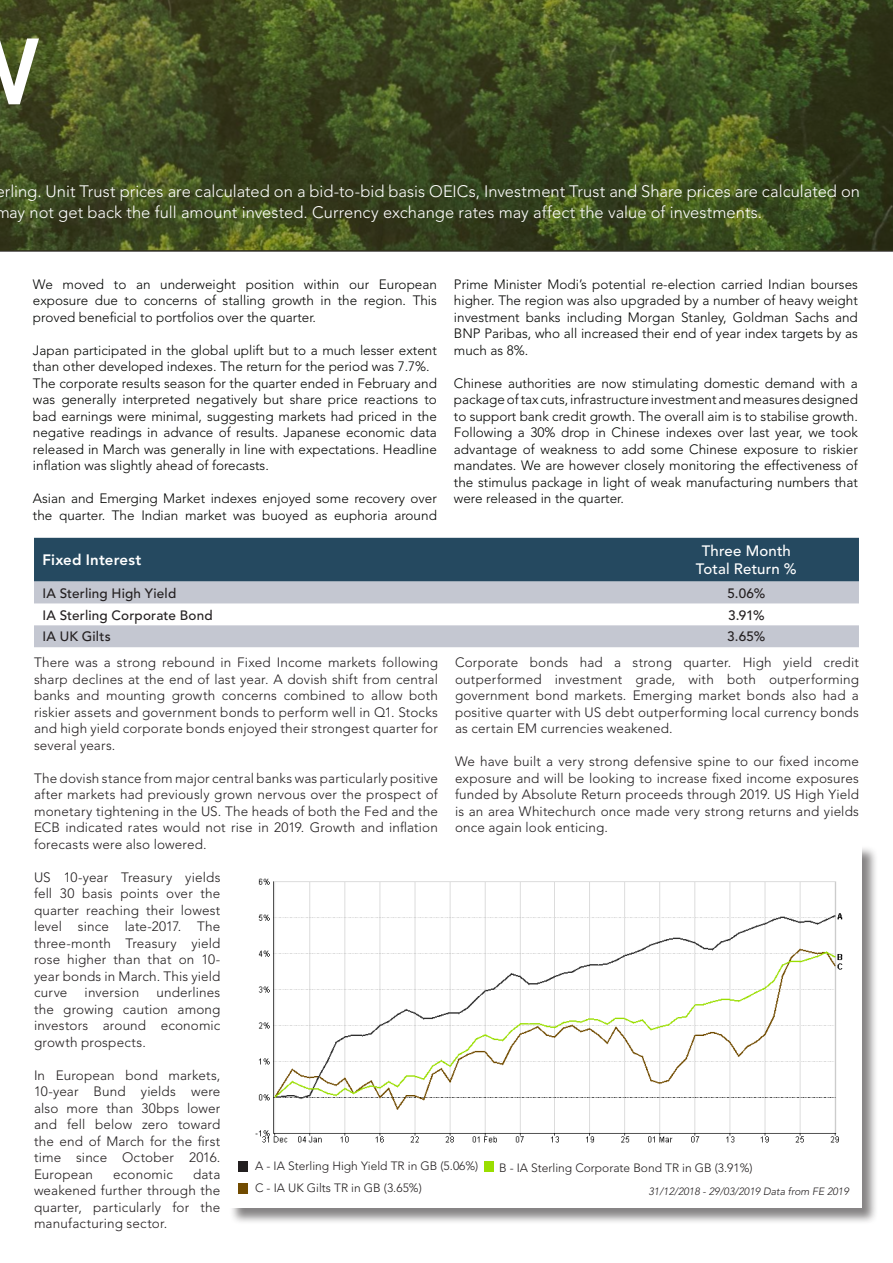
<style>
.page{position:relative;width:893px;height:1263px;background:#fff}
.page>*{position:absolute;margin:0;border:0;box-sizing:border-box;transform-origin:0 0}
.t1{font:300 16.5px/21px "Avenir LT Std";color:#fff}
.t2{font:500 15px/18px "Avenir LT Std";letter-spacing:.01em;color:#fff;text-align:center}
.t3{font:800 15px "Avenir LT Std";letter-spacing:.01em;color:#fff}
.t4{font:300 13.5px/16.5px "Avenir LT Std";letter-spacing:.01em;color:#231f20;text-align:justify}
.t5{font:300 13.5px/16.5px "Avenir LT Std";color:#040503;text-align:justify}
.t6{font:500 13.5px "Avenir LT Std";letter-spacing:.01em;color:#231f20}
.t7{font:300 12px "Avenir LT Std";color:#231f20}
.t8{font:italic 300 10.5px "Avenir LT Std";color:#231f20}
</style>
<div class="page">
<svg style="left:0;top:0;width:893px;height:251px;background:#3e4a1f"></svg>
<div style="left:229px;top:845px;width:649px;height:379px;background:#231f20;opacity:.55"></div>
<div style="left:229px;top:845px;width:632px;height:363px;background:#fff"></div>
<div style="left:239px;top:1161px;width:9px;height:10px;background:#231f20"></div>
<div style="left:239px;top:1183px;width:9px;height:11px;background:#714b00"></div>
<img style="left:255px;top:878px;width:588px;height:265px">
<div style="left:485px;top:1161px;width:9px;height:11px;background:#9ade00"></div>
<div style="left:34px;top:538px;width:825px;height:44px;background:#254960"></div>
<svg style="left:34px;top:582px;width:825px;height:65px;fill:#c4c7d1"></svg>
<p class="t1" style="left:-5px;top:181px;width:866px">erling. Unit Trust prices are calculated on a bid-to-bid basis OEICs, Investment Trust and Share prices are calculated on may not get back the full amount invested. Currency exchange rates may affect the value of investments.</p>
<p class="t5" style="left:33px;top:276px;width:405px">We moved to an underweight position within our European exposure due to concerns of stalling growth in the region. This proved beneficial to portfolios over the quarter.</p>
<p class="t5" style="left:33px;top:342px;width:405px;text-align:left">Japan participated in the global uplift but to a much lesser extent than other developed indexes. The return for the period was 7.7%.<br>The corporate results season for the quarter ended in February and was generally interpreted negatively but share price reactions to bad earnings were minimal, suggesting markets had priced in the negative readings in advance of results. Japanese economic data released in March was generally in line with expectations. Headline inflation was slightly ahead of forecasts.</p>
<p class="t5" style="left:33px;top:490px;width:405px">Asian and Emerging Market indexes enjoyed some recovery over the quarter. The Indian market was buoyed as euphoria around</p>
<p class="t3" style="left:43px;top:551px;width:100px">Fixed Interest</p>
<p class="t2" style="left:696px;top:542px;width:102px">Three Month<br>Total Return %</p>
<p class="t6" style="left:43px;top:585px;width:135px">IA Sterling High Yield</p>
<p class="t6" style="left:727px;top:585px;width:39px">5.06%</p>
<p class="t6" style="left:43px;top:607px;width:172px">IA Sterling Corporate Bond</p>
<p class="t6" style="left:728px;top:607px;width:38px">3.91%</p>
<p class="t6" style="left:43px;top:629px;width:70px">IA UK Gilts</p>
<p class="t6" style="left:727px;top:629px;width:40px">3.65%</p>
<p class="t5" style="left:454px;top:276px;width:405px">Prime Minister Modi’s potential re-election carried Indian bourses higher. The region was also upgraded by a number of heavy weight investment banks including Morgan Stanley, Goldman Sachs and BNP Paribas, who all increased their end of year index targets by as much as 8%.</p>
<p class="t5" style="left:454px;top:375px;width:405px">Chinese authorities are now stimulating domestic demand with a package of tax cuts, infrastructure investment and measures designed to support bank credit growth. The overall aim is to stabilise growth.<br>Following a 30% drop in Chinese indexes over last year, we took advantage of weakness to add some Chinese exposure to riskier mandates. We are however closely monitoring the effectiveness of the stimulus package in light of weak manufacturing numbers that were released in the quarter.</p>
<p class="t4" style="left:34px;top:654px;width:405px">There was a strong rebound in Fixed Income markets following sharp declines at the end of last year. A dovish shift from central banks and mounting growth concerns combined to allow both riskier assets and government bonds to perform well in Q1. Stocks and high yield corporate bonds enjoyed their strongest quarter for several years.</p>
<p class="t4" style="left:34px;top:770px;width:405px">The dovish stance from major central banks was particularly positive after markets had previously grown nervous over the prospect of monetary tightening in the US. The heads of both the Fed and the ECB indicated rates would not rise in 2019. Growth and inflation forecasts were also lowered.</p>
<p class="t4" style="left:34px;top:869px;width:188px">US 10-year Treasury yields fell 30 basis points over the quarter reaching their lowest level since late-2017. The three-month Treasury yield rose higher than that on 10- year bonds in March. This yield curve</p>
<p class="t4" style="left:455px;top:654px;width:405px">Corporate bonds had a strong quarter. High yield credit outperformed investment grade, with both outperforming government bond markets. Emerging market bonds also had a positive quarter with US debt outperforming local currency bonds as certain EM currencies weakened.</p>
<p class="t4" style="left:455px;top:753px;width:405px">We have built a very strong defensive spine to our fixed income exposure and will be looking to increase fixed income exposures funded by Absolute Return proceeds through 2019. US High Yield is an area Whitechurch once made very strong returns and yields once again look enticing.</p>
<p class="t4" style="left:34px;top:984px;width:188px;text-indent:122px">underlines the growing caution among investors around economic growth prospects.</p>
<p class="t4" style="left:34px;top:1067px;width:188px">In European bond markets, 10-year Bund yields were also more than 30bps lower and fell below zero toward the end of March for the first time since October 2016.<br>European</p>
<p class="t4" style="left:85px;top:984px;width:56px">inversion</p>
<p class="t7" style="left:255px;top:1158px;width:225px">A - IA Sterling High Yield TR in GB (5.06%)</p>
<p class="t7" style="left:499px;top:1160px;width:255px">B - IA Sterling Corporate Bond TR in GB (3.91%)</p>
<p class="t7" style="left:255px;top:1181px;width:168px">C - IA UK Gilts TR in GB (3.65%)</p>
<p class="t8" style="left:648px;top:1185px;width:202px">31/12/2018 - 29/03/2019 Data from FE 2019</p>
<p class="t4" style="left:34px;top:1166px;width:188px;text-indent:159px">data weakened further through the quarter, particularly for the manufacturing sector.</p>
<p class="t4" style="left:113px;top:1166px;width:61px">economic</p>
</div>
